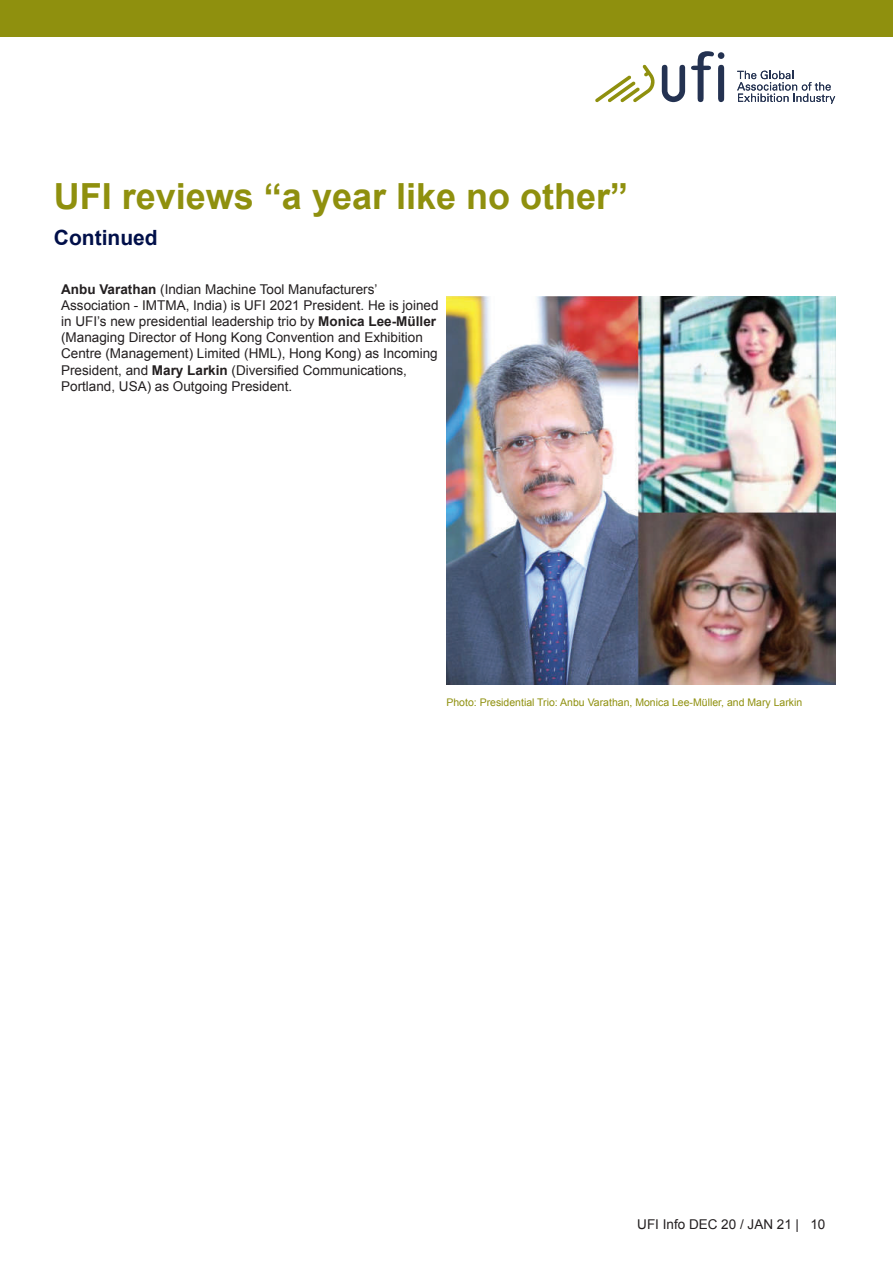
<style>
.page{position:relative;width:893px;height:1263px;background:#fff}
.page>*{position:absolute;margin:0;border:0;box-sizing:border-box;transform-origin:0 0}
.t1{font:700 36px "Arial";color:#8f900e}
.t2{font:700 21px "Arial";color:#000f49}
.t3{font:13.5px/16.2px "Arial";color:#231f20}
.t4{font:10.5px "Arial";color:#8f900e}
.s1{font-weight:700}
</style>
<div class="page">
<div style="left:0;top:0;width:893px;height:36px;background:#8f900e"></div>
<svg style="left:595px;top:65px;width:60px;height:37px"></svg>
<svg style="left:691px;top:51px;width:33px;height:51px"></svg>
<svg style="left:662px;top:65px;width:23px;height:37px"></svg>
<svg style="left:737px;top:71px;width:98px;height:33px"></svg>
<img style="left:446px;top:297px;width:389px;height:387px">
<h1 class="t1" style="left:54px;top:172px;width:576px">UFI reviews “a year like no other”</h1>
<h2 class="t2" style="left:54px;top:224px;width:105px">Continued</h2>
<p class="t3" style="left:61px;top:281px;width:379px"><span class="s1">Anbu Varathan</span> (Indian Machine Tool Manufacturers’ Association - IMTMA, India) is UFI 2021 President. He is joined in UFI’s new presidential leadership trio by <span class="s1">Monica Lee-Müller </span>(Managing Director of Hong Kong Convention and Exhibition Centre (Management) Limited (HML), Hong Kong) as Incoming President, and <span class="s1">Mary Larkin</span> (Diversified Communications, Portland, USA) as Outgoing President.</p>
<p class="t4" style="left:446px;top:695px;width:357px">Photo: Presidential Trio: Anbu Varathan, Monica Lee-Müller, and Mary Larkin</p>
<p class="t3" style="left:637px;top:1217px;width:190px">UFI Info DEC 20 / JAN 21 | 10</p>
</div>
